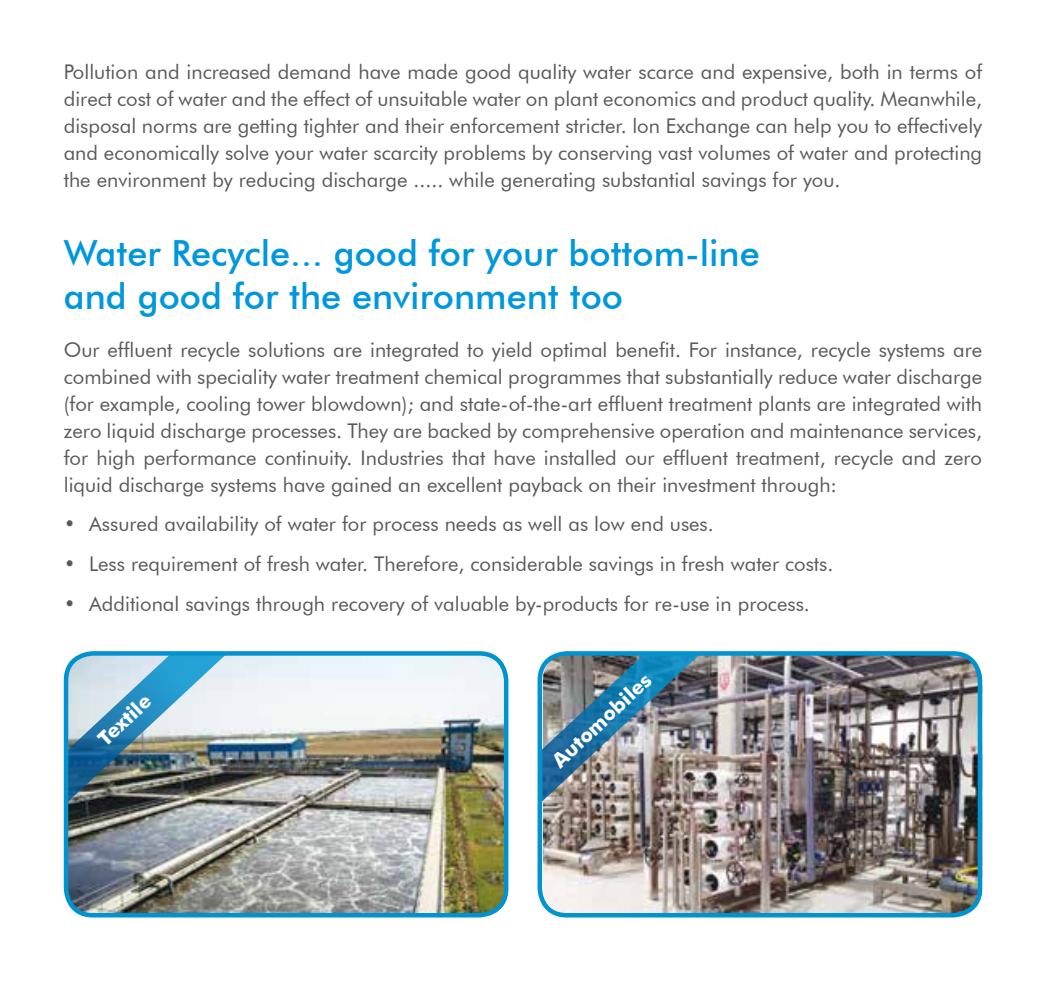
<style>
.page{position:relative;width:1046px;height:1008px;background:#fff}
.page>*{position:absolute;margin:0;border:0;box-sizing:border-box;transform-origin:0 0}
.t1{font:500 36px/43.2px "Futura BT";color:#0097dc}
.t2{font:20.25px/27px "Futura BT";color:#58595b;text-align:justify}
.t3{font:700 20.25px "Futura BT";color:#fff}
</style>
<div class="page">
<img style="left:66px;top:653px;width:440px;height:262px">
<img style="left:543px;top:653px;width:439px;height:262px">
<img style="left:66px;top:653px;width:165px;height:160px">
<div style="left:64px;top:651px;width:444px;height:266px;border:4px solid #0093d0;border-radius:27px"></div>
<img style="left:540px;top:653px;width:165px;height:160px">
<div style="left:538px;top:651px;width:444px;height:266px;border:4px solid #0093d0;border-radius:27px"></div>
<p class="t2" style="left:64px;top:58px;width:920px">Pollution and increased demand have made good quality water scarce and expensive, both in terms of direct cost of water and the effect of unsuitable water on plant economics and product quality. Meanwhile, disposal norms are getting tighter and their enforcement stricter. lon Exchange can help you to effectively and economically solve your water scarcity problems by conserving vast volumes of water and protecting the environment by reducing discharge ..... while generating substantial savings for you.</p>
<h1 class="t1" style="left:64px;top:231px;width:698px">Water Recycle... good for your bottom-line and good for the environment too</h1>
<p class="t2" style="left:64px;top:336px;width:920px">Our effluent recycle solutions are integrated to yield optimal benefit. For instance, recycle systems are combined with speciality water treatment chemical programmes that substantially reduce water discharge (for example, cooling tower blowdown); and state-of-the-art effluent treatment plants are integrated with zero liquid discharge processes. They are backed by comprehensive operation and maintenance services, for high performance continuity. Industries that have installed our effluent treatment, recycle and zero liquid discharge systems have gained an excellent payback on their investment through:</p>
<p class="t2" style="left:64px;top:510px;width:652px">• Assured availability of water for process needs as well as low end uses.</p>
<p class="t2" style="left:64px;top:550px;width:771px">• Less requirement of fresh water. Therefore, considerable savings in fresh water costs.</p>
<p class="t2" style="left:64px;top:590px;width:748px">• Additional savings through recovery of valuable by-products for re-use in process.</p>
<p class="t3" style="left:93px;top:732px;width:66px;rotate:-43deg">Textile</p>
<p class="t3" style="left:547px;top:754px;width:129px;rotate:-43deg">Automobiles</p>
</div>
